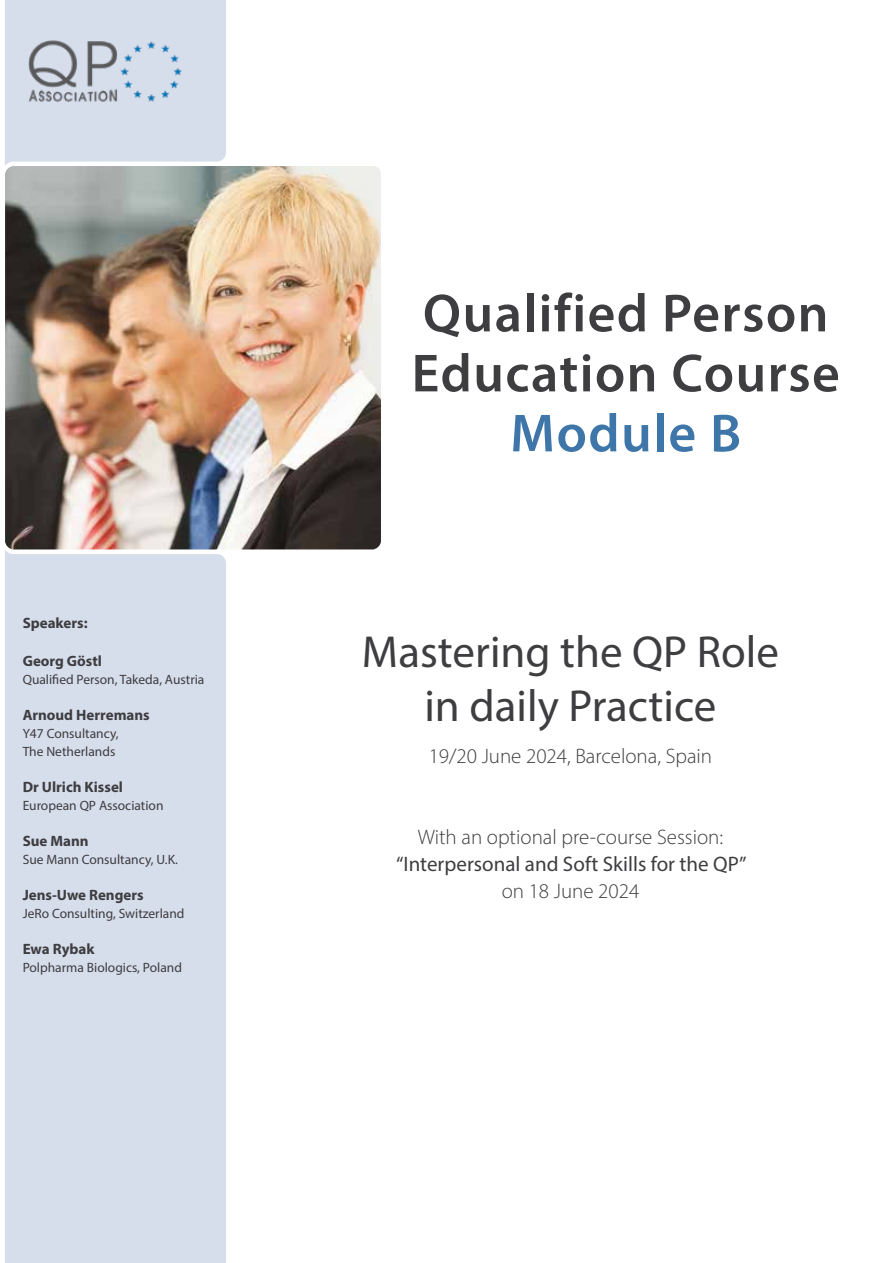
<style>
.page{position:relative;width:893px;height:1263px;background:#fff}
.page>*{position:absolute;margin:0;border:0;box-sizing:border-box;transform-origin:0 0}
.t1{font:600 54px/60px "Myriad Pro";letter-spacing:.025em;color:#3e3d40}
.t2{font:600 54px "Myriad Pro";letter-spacing:.025em;color:#3e76a9}
.t3{font:45px/54px "Myriad Pro";color:#3e3d40;text-align:center}
.t4{font:300 21px "Myriad Pro";color:#3e3d40}
.t5{font:21px "Myriad Pro";color:#3e3d40}
.t6{font:700 15px "Myriad Pro";color:#3e3d40}
.t7{font:13.5px/18px "Myriad Pro";color:#3e3d40}
</style>
<div class="page">
<img style="left:5px;top:166px;width:376px;height:383px">
<div style="left:5px;top:550px;width:221px;height:713px;background:#d6ddeb"></div>
<div style="left:5px;top:0;width:221px;height:165px;background:#d6ddeb"></div>
<img style="left:26px;top:38px;width:158px;height:67px">
<p class="t6" style="left:23px;top:613px;width:66px">Speakers:</p>
<p class="t6" style="left:23px;top:651px;width:81px">Georg Göstl</p>
<p class="t7" style="left:23px;top:670px;width:183px">Qualified Person, Takeda, Austria</p>
<p class="t6" style="left:23px;top:705px;width:129px">Arnoud Herremans</p>
<p class="t7" style="left:23px;top:724px;width:97px">Y47 Consultancy,<br>The Netherlands</p>
<p class="t6" style="left:23px;top:777px;width:102px">Dr Ulrich Kissel</p>
<p class="t7" style="left:23px;top:796px;width:142px">European QP Association</p>
<p class="t6" style="left:23px;top:831px;width:68px">Sue Mann</p>
<p class="t7" style="left:23px;top:850px;width:157px">Sue Mann Consultancy, U.K.</p>
<p class="t6" style="left:23px;top:885px;width:122px">Jens-Uwe Rengers</p>
<p class="t7" style="left:23px;top:904px;width:163px">JeRo Consulting, Switzerland</p>
<p class="t6" style="left:23px;top:939px;width:73px">Ewa Rybak</p>
<p class="t7" style="left:23px;top:958px;width:161px">Polpharma Biologics, Poland</p>
<h1 class="t1" style="left:412px;top:282px;width:430px">Qualified Person<br>Education Course</h1>
<h1 class="t2" style="left:510px;top:399px;width:232px">Module B</h1>
<h2 class="t3" style="left:362px;top:625px;width:418px">Mastering the QP Role in daily Practice</h2>
<h3 class="t4" style="left:429px;top:744px;width:285px">19/20 June 2024, Barcelona, Spain</h3>
<h3 class="t4" style="left:418px;top:825px;width:307px">With an optional pre-course Session:</h3>
<h3 class="t5" style="left:396px;top:851px;width:352px">“Interpersonal and Soft Skills for the QP”</h3>
<h3 class="t4" style="left:502px;top:879px;width:139px">on 18 June 2024</h3>
</div>
